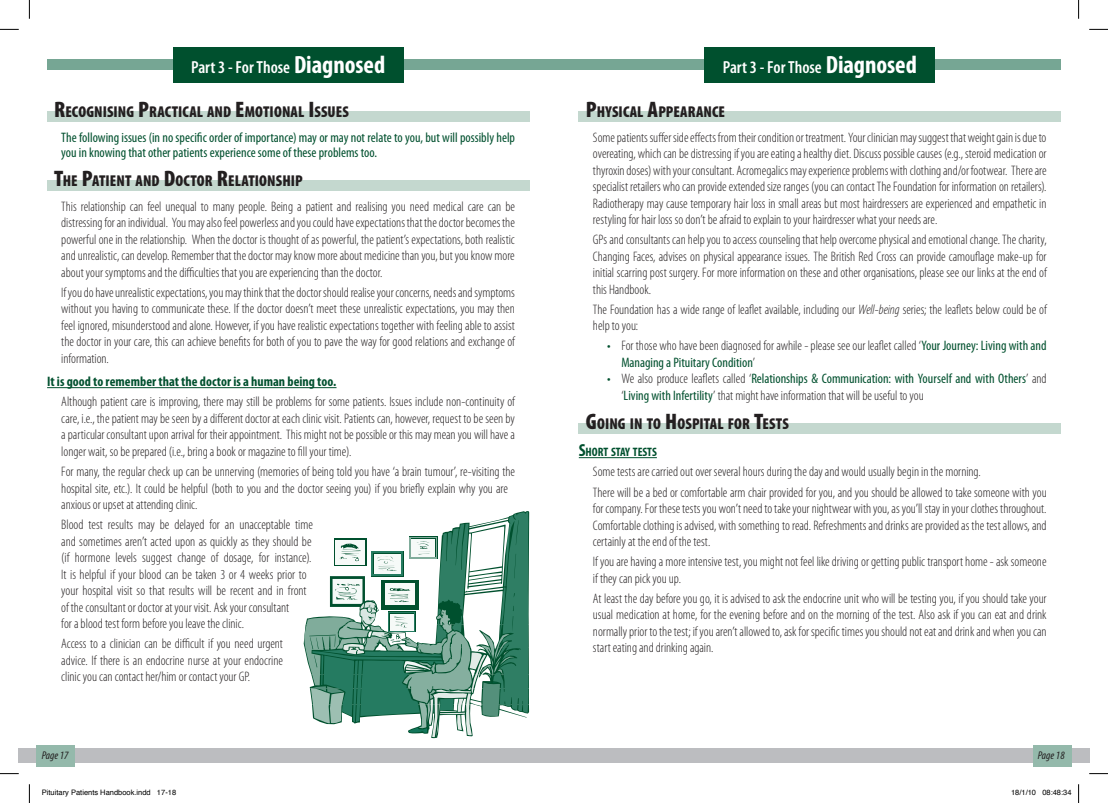
<style>
.page{position:relative;width:1108px;height:803px;background:#fff}
.page>*{position:absolute;margin:0;border:0;box-sizing:border-box;transform-origin:0 0}
.t1{font:600 condensed 17.5px "Myriad Pro";color:#fff}
.t2{font:900 condensed 15.75px "Myriad Pro";letter-spacing:.005em;color:#231f20}
.t3{font:300 condensed 13.75px/16.5px "Myriad Pro";color:#231f20;text-align:justify}
.t4{font:condensed 13.75px/15px "Myriad Pro";color:#00502e}
.t5{font:700 condensed 13.75px "Myriad Pro";letter-spacing:.005em;color:#00502e}
.t6{font:700 condensed 12.25px "Myriad Pro";letter-spacing:-.005em;color:#00502e}
.t7{font:italic condensed 11.25px "Myriad Pro";color:#231f20}
.t8{font:7.5px "Helvetica";color:#000}
.s1{font-weight:700;font-size:25px}
.s2{font-size:22.5px}
.s3{font-style:italic}
.s4{font-weight:400;color:#00502e}
.s5{font-size:17.5px}
</style>
<div class="page">
<div style="left:19px;top:749px;width:535px;height:14px;background:#bcbdc0"></div>
<div style="left:36px;top:745px;width:39px;height:21px;background:#94b9ab"></div>
<div style="left:554px;top:749px;width:535px;height:14px;background:#bcbdc0"></div>
<div style="left:1032px;top:745px;width:39px;height:21px;background:#94b9ab"></div>
<hr style="left:47px;top:387px;width:289px;height:1px;background:#00502e">
<div style="left:47px;top:59px;width:1013px;height:11px;background:#76a694"></div>
<div style="left:47px;top:111px;width:482px;height:11px;background:#c4d8cf"></div>
<div style="left:47px;top:180px;width:482px;height:11px;background:#c4d8cf"></div>
<div style="left:579px;top:111px;width:481px;height:11px;background:#c4d8cf"></div>
<div style="left:579px;top:423px;width:481px;height:11px;background:#c4d8cf"></div>
<hr style="left:579px;top:457px;width:78px;height:1px;background:#00502e">
<svg style="left:304px;top:511px;width:225px;height:227px"></svg>
<div style="left:173px;top:47px;width:230px;height:36px;background:#00502e"></div>
<div style="left:704px;top:47px;width:231px;height:36px;background:#00502e"></div>
<svg style="left:0;top:29px;width:19px;height:1px"></svg>
<svg style="left:1089px;top:29px;width:19px;height:1px"></svg>
<svg style="left:0;top:773px;width:19px;height:1px"></svg>
<svg style="left:1089px;top:773px;width:19px;height:1px"></svg>
<svg style="left:29px;top:0;width:1px;height:19px"></svg>
<svg style="left:29px;top:784px;width:1px;height:19px"></svg>
<svg style="left:1078px;top:0;width:1px;height:19px"></svg>
<svg style="left:1078px;top:784px;width:1px;height:19px"></svg>
<p class="t1" style="left:191px;top:58px;width:196px">Part 3 - For Those <span class="s1">Diagnosed</span></p>
<p class="t1" style="left:722px;top:58px;width:196px">Part 3 - For Those <span class="s1">Diagnosed</span></p>
<p class="t2" style="left:54px;top:103px;width:296px"><span class="s2">R</span>ECOGNISING <span class="s2">P</span>RACTICAL AND <span class="s2">E</span>MOTIONAL <span class="s2">I</span> SSUES</p>
<p class="t2" style="left:586px;top:103px;width:141px"><span class="s2">P</span>HYSICAL <span class="s2">A</span>PPEARANCE</p>
<p class="t4" style="left:61px;top:129px;width:455px">The following issues (in no specific order of importance) may or may not relate to you, but will possibly help you in knowing that other patients experience some of these problems too.</p>
<p class="t3" style="left:593px;top:129px;width:455px">Some patients suffer side effects from their condition or treatment. Your clinician may suggest that weight gain is due to overeating, which can be distressing if you are eating a healthy diet. Discuss possible causes (e.g., steroid medication or thyroxin doses) with your consultant. Acromegalics may experience problems with clothing and/or footwear. There are specialist retailers who can provide extended size ranges (you can contact The Foundation for information on retailers).<br>Radiotherapy may cause temporary hair loss in small areas but most hairdressers are experienced and empathetic in restyling for hair loss so don’t be afraid to explain to your hairdresser what your needs are.</p>
<p class="t3" style="left:593px;top:232px;width:455px">GPs and consultants can help you to access counseling that help overcome physical and emotional change. The charity, Changing Faces, advises on physical appearance issues. The British Red Cross can provide camouflage make-up for initial scarring post surgery. For more information on these and other organisations, please see our links at the end of this Handbook.</p>
<p class="t3" style="left:593px;top:301px;width:455px">The Foundation has a wide range of leaflet available, including our <span class="s3">Well-being</span> series; the leaflets below could be of help to you:</p>
<p class="t3" style="left:621px;top:338px;width:427px;text-indent:-14px"><span class="s4">•</span> For those who have been diagnosed for awhile - please see our leaflet called ‘<span class="s4">Your Journey: Living with and<br>Managing a Pituitary Condition</span>’</p>
<p class="t3" style="left:621px;top:371px;width:427px;text-indent:-14px"><span class="s4">•</span> We also produce leaflets called ‘<span class="s4">Relationships &amp; Communication: with Yourself and with Others</span>’ and ‘<span class="s4">Living with Infertility</span>’ that might have information that will be useful to you</p>
<p class="t2" style="left:54px;top:172px;width:249px"><span class="s2">T</span>HE <span class="s2">P</span>ATIENT AND <span class="s2">D</span>OCTOR <span class="s2">R</span>ELATIONSHIP</p>
<p class="t3" style="left:61px;top:198px;width:455px">This relationship can feel unequal to many people. Being a patient and realising you need medical care can be distressing for an individual. You may also feel powerless and you could have expectations that the doctor becomes the powerful one in the relationship. When the doctor is thought of as powerful, the patient’s expectations, both realistic and unrealistic, can develop. Remember that the doctor may know more about medicine than you, but you know more about your symptoms and the difficulties that you are experiencing than the doctor.</p>
<p class="t3" style="left:61px;top:284px;width:455px">If you do have unrealistic expectations, you may think that the doctor should realise your concerns, needs and symptoms without you having to communicate these. If the doctor doesn’t meet these unrealistic expectations, you may then feel ignored, misunderstood and alone. However, if you have realistic expectations together with feeling able to assist the doctor in your care, this can achieve benefits for both of you to pave the way for good relations and exchange of information.</p>
<p class="t5" style="left:47px;top:373px;width:291px">It is good to remember that the doctor is a human being too.</p>
<p class="t3" style="left:61px;top:394px;width:455px">Although patient care is improving, there may still be problems for some patients. Issues include non-continuity of care, i.e., the patient may be seen by a different doctor at each clinic visit. Patients can, however, request to be seen by a particular consultant upon arrival for their appointment. This might not be possible or this may mean you will have a longer wait, so be prepared (i.e., bring a book or magazine to fill your time).</p>
<p class="t3" style="left:61px;top:463px;width:455px;text-align:left">For many, the regular check up can be unnerving (memories of being told you have ‘a brain tumour’, re-visiting the hospital site, etc.). It could be helpful (both to you and the doctor seeing you) if you briefly explain why you are anxious or upset at attending clinic.</p>
<p class="t3" style="left:61px;top:517px;width:253px;text-align:left">Blood test results may be delayed for an unacceptable time and sometimes aren’t acted upon as quickly as they should be (if hormone levels suggest change of dosage, for instance).<br>It is helpful if your blood can be taken 3 or 4 weeks prior to your hospital visit so that results will be recent and in front of the consultant or doctor at your visit. Ask your consultant<br>for a blood test form before you leave the clinic.</p>
<p class="t3" style="left:61px;top:636px;width:223px">Access to a clinician can be difficult if you need urgent advice. If there is an endocrine nurse at your endocrine clinic you can contact her/him or contact your GP.</p>
<p class="t2" style="left:586px;top:415px;width:205px"><span class="s2">G</span>OING IN TO <span class="s2">H</span>OSPITAL FOR <span class="s2">T</span>ESTS</p>
<p class="t6" style="left:579px;top:445px;width:80px"><span class="s5">S</span>HORT STAY TESTS</p>
<p class="t3" style="left:593px;top:462px;width:455px;line-height:20px">Some tests are carried out over several hours during the day and would usually begin in the morning.<br>There will be a bed or comfortable arm chair provided for you, and you should be allowed to take someone with you</p>
<p class="t3" style="left:593px;top:500px;width:455px">for company. For these tests you won’t need to take your nightwear with you, as you’ll stay in your clothes throughout.<br>Comfortable clothing is advised, with something to read. Refreshments and drinks are provided as the test allows, and certainly at the end of the test.</p>
<p class="t3" style="left:593px;top:554px;width:455px">If you are having a more intensive test, you might not feel like driving or getting public transport home - ask someone if they can pick you up.</p>
<p class="t3" style="left:593px;top:590px;width:455px">At least the day before you go, it is advised to ask the endocrine unit who will be testing you, if you should take your usual medication at home, for the evening before and on the morning of the test. Also ask if you can eat and drink normally prior to the test; if you aren’t allowed to, ask for specific times you should not eat and drink and when you can start eating and drinking again.</p>
<p class="t7" style="left:42px;top:749px;width:28px">Page 17</p>
<p class="t7" style="left:1037px;top:749px;width:28px">Page 18</p>
<p class="t8" style="left:42px;top:786px;width:136px">Pituitary Patients Handbook.indd 17-18</p>
<p class="t8" style="left:1011px;top:786px;width:62px">18/1/10 08:48:34</p>
</div>
